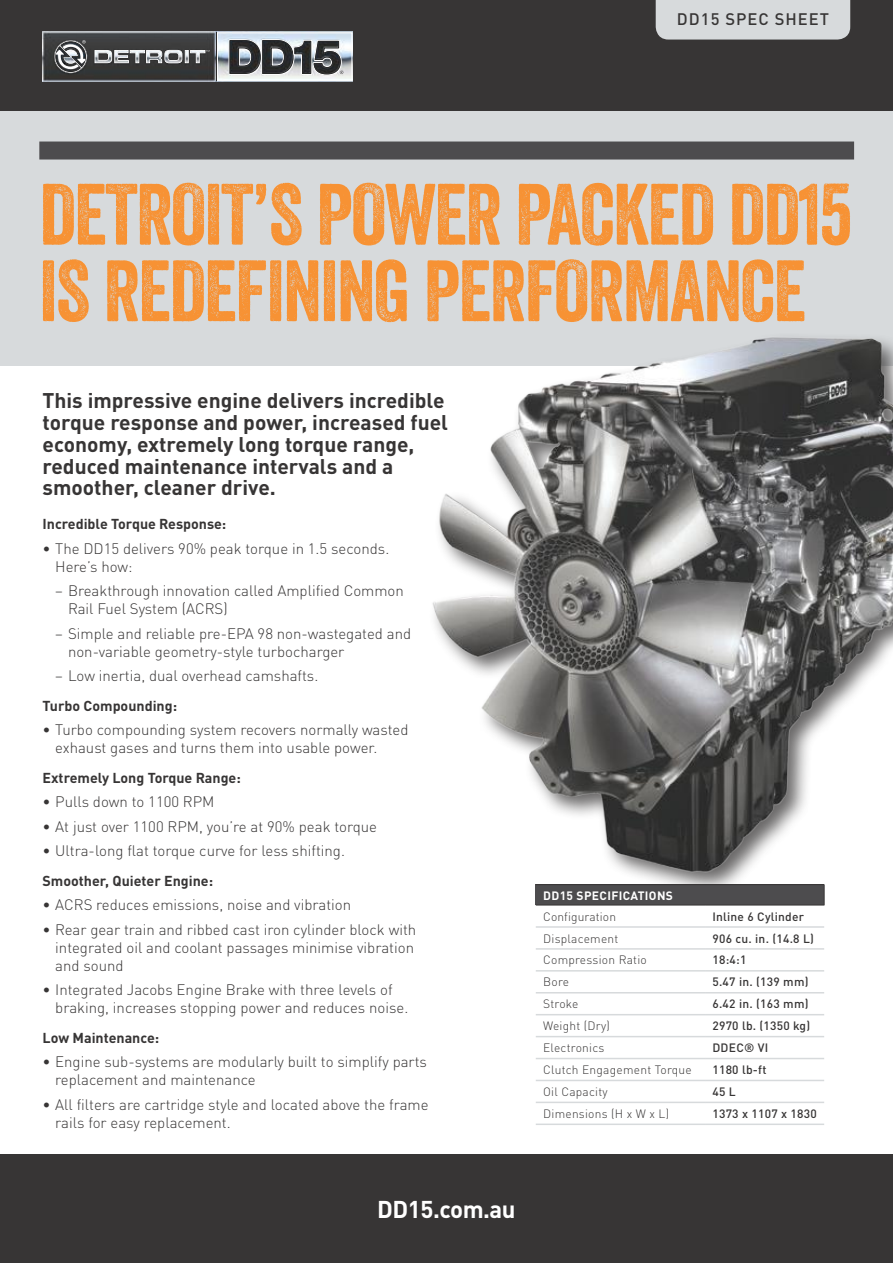
<style>
.page{position:relative;width:893px;height:1263px;background:#fff}
.page>*{position:absolute;margin:0;border:0;box-sizing:border-box;transform-origin:0 0}
.t1{font:84px/76.5px "Veneer";letter-spacing:-.02em;color:#f79234}
.t2{font:700 24px "DINOT";letter-spacing:-.02em;color:#fff}
.t3{font:700 21px/21.8px "DINOT";color:#373535}
.t4{font:500 16.5px "DINOT";letter-spacing:.06em;color:#373535}
.t5{font:300 15px/18px "DINOT";color:#373535}
.t6{font:700 14.25px "DINOT";color:#373535}
.t7{font:300 12px "DINOT";letter-spacing:.02em;color:#373535}
.t8{font:500 12px "DINOT";letter-spacing:.02em;color:#373535}
.t9{font:700 12px "DINOT";letter-spacing:.03em;color:#fff}
</style>
<div class="page">
<div style="left:0;top:1154px;width:893px;height:109px;background:#373535"></div>
<div style="left:0;top:104px;width:893px;height:262px;background:#d7dadc"></div>
<div style="left:0;top:0;width:893px;height:111px;background:#373535"></div>
<div style="left:656px;top:0;width:194px;height:40px;background:#d7dadc"></div>
<div style="left:39px;top:142px;width:815px;height:18px;background:#4d4c4e"></div>
<img style="left:43px;top:32px;width:310px;height:49px">
<div style="left:217px;top:33px;width:135px;height:47px;border:1px solid #fff"></div>
<hr style="left:216px;top:32px;width:1px;height:49px;background:#2c2c2c">
<svg style="left:229px;top:39px;width:114px;height:36px"></svg>
<div style="left:54px;top:40px;width:33px;height:33px;border:1px solid #373536;border-radius:50%"></div>
<svg style="left:55px;top:40px;width:31px;height:32px"></svg>
<svg style="left:94px;top:50px;width:115px;height:13px"></svg>
<img style="left:432px;top:337px;width:461px;height:540px">
<div style="left:536px;top:885px;width:288px;height:20px;background:#4d4c4e"></div>
<hr style="left:536px;top:884px;width:169px;height:1px;background:#373535">
<hr style="left:705px;top:884px;width:119px;height:1px;background:#373535">
<svg style="left:824px;top:885px;width:1px;height:20px"></svg>
<hr style="left:536px;top:905px;width:169px;height:1px;background:#373535">
<hr style="left:705px;top:905px;width:119px;height:1px;background:#373535">
<hr style="left:536px;top:926px;width:169px;height:2px;background:#d7dadc">
<hr style="left:705px;top:926px;width:119px;height:2px;background:#d7dadc">
<hr style="left:536px;top:948px;width:169px;height:2px;background:#d7dadc">
<hr style="left:705px;top:948px;width:119px;height:2px;background:#d7dadc">
<hr style="left:536px;top:970px;width:169px;height:1px;background:#d7dadc">
<hr style="left:705px;top:970px;width:119px;height:1px;background:#d7dadc">
<hr style="left:536px;top:992px;width:169px;height:1px;background:#d7dadc">
<hr style="left:705px;top:992px;width:119px;height:1px;background:#d7dadc">
<hr style="left:536px;top:1014px;width:169px;height:1px;background:#d7dadc">
<hr style="left:705px;top:1014px;width:119px;height:1px;background:#d7dadc">
<hr style="left:536px;top:1036px;width:169px;height:1px;background:#d7dadc">
<hr style="left:705px;top:1036px;width:119px;height:1px;background:#d7dadc">
<hr style="left:536px;top:1058px;width:169px;height:1px;background:#d7dadc">
<hr style="left:705px;top:1058px;width:119px;height:1px;background:#d7dadc">
<hr style="left:536px;top:1080px;width:169px;height:1px;background:#d7dadc">
<hr style="left:705px;top:1080px;width:119px;height:1px;background:#d7dadc">
<hr style="left:536px;top:1102px;width:169px;height:1px;background:#d7dadc">
<hr style="left:536px;top:1123px;width:169px;height:2px;background:#d7dadc">
<hr style="left:705px;top:1102px;width:119px;height:1px;background:#d7dadc">
<hr style="left:705px;top:1123px;width:119px;height:2px;background:#d7dadc">
<p class="t4" style="left:677px;top:9px;width:154px">DD15 SPEC SHEET</p>
<h1 class="t1" style="left:39px;top:176px;width:815px">DETROIT’S POWER PACKED DD15<br>IS REDEFINING PERFORMANCE</h1>
<h3 class="t3" style="left:43px;top:389px;width:407px">This impressive engine delivers incredible torque response and power, increased fuel economy, extremely long torque range, reduced maintenance intervals and a smoother, cleaner drive.</h3>
<p class="t6" style="left:43px;top:515px;width:185px">Incredible Torque Response:</p>
<p class="t5" style="left:55px;top:539px;width:336px;text-indent:-13px">• The DD15 delivers 90% peak torque in 1.5 seconds.<br>Here’s how:</p>
<p class="t5" style="left:68px;top:582px;width:337px;text-indent:-13px">– Breakthrough innovation called Amplified Common<br>Rail Fuel System (ACRS)</p>
<p class="t5" style="left:68px;top:624px;width:345px;text-indent:-13px">– Simple and reliable pre-EPA 98 non-wastegated and non-variable geometry-style turbocharger</p>
<p class="t5" style="left:55px;top:666px;width:265px">– Low inertia, dual overhead camshafts.</p>
<p class="t6" style="left:43px;top:696px;width:136px">Turbo Compounding:</p>
<p class="t5" style="left:55px;top:721px;width:355px;text-indent:-13px">• Turbo compounding system recovers normally wasted exhaust gases and turns them into usable power.</p>
<p class="t6" style="left:43px;top:769px;width:200px">Extremely Long Torque Range:</p>
<p class="t5" style="left:43px;top:793px;width:174px">• Pulls down to 1100 RPM</p>
<p class="t5" style="left:43px;top:817px;width:336px">• At just over 1100 RPM, you’re at 90% peak torque</p>
<p class="t5" style="left:43px;top:842px;width:304px">• Ultra-long flat torque curve for less shifting.</p>
<p class="t6" style="left:43px;top:872px;width:172px">Smoother, Quieter Engine:</p>
<p class="t5" style="left:43px;top:896px;width:310px">• ACRS reduces emissions, noise and vibration</p>
<p class="t5" style="left:55px;top:920px;width:362px;text-indent:-13px">• Rear gear train and ribbed cast iron cylinder block with integrated oil and coolant passages minimise vibration and sound</p>
<p class="t5" style="left:55px;top:981px;width:355px;text-indent:-13px">• Integrated Jacobs Engine Brake with three levels of braking, increases stopping power and reduces noise.</p>
<p class="t6" style="left:43px;top:1029px;width:118px">Low Maintenance:</p>
<p class="t5" style="left:55px;top:1053px;width:373px;text-indent:-13px">• Engine sub-systems are modularly built to simplify parts replacement and maintenance</p>
<p class="t5" style="left:55px;top:1095px;width:375px;text-indent:-13px">• All filters are cartridge style and located above the frame rails for easy replacement.</p>
<h2 class="t2" style="left:377px;top:1193px;width:140px">DD15.com.au</h2>
<p class="t9" style="left:543px;top:887px;width:131px">DD15 SPECIFICATIONS</p>
<p class="t7" style="left:543px;top:909px;width:74px">Configuration</p>
<p class="t8" style="left:712px;top:908px;width:93px">Inline 6 Cylinder</p>
<p class="t7" style="left:543px;top:931px;width:77px">Displacement</p>
<p class="t8" style="left:712px;top:930px;width:103px">906 cu. in. (14.8 L)</p>
<p class="t7" style="left:543px;top:953px;width:105px">Compression Ratio</p>
<p class="t8" style="left:712px;top:952px;width:36px">18:4:1</p>
<p class="t7" style="left:543px;top:975px;width:27px">Bore</p>
<p class="t8" style="left:712px;top:974px;width:98px">5.47 in. (139 mm)</p>
<p class="t7" style="left:543px;top:996px;width:37px">Stroke</p>
<p class="t8" style="left:712px;top:996px;width:98px">6.42 in. (163 mm)</p>
<p class="t7" style="left:543px;top:1018px;width:68px">Weight (Dry)</p>
<p class="t8" style="left:712px;top:1018px;width:99px">2970 lb. (1350 kg)</p>
<p class="t7" style="left:543px;top:1040px;width:63px">Electronics</p>
<p class="t8" style="left:712px;top:1040px;width:57px">DDEC® VI</p>
<p class="t7" style="left:543px;top:1062px;width:150px">Clutch Engagement Torque</p>
<p class="t8" style="left:712px;top:1062px;width:56px">1180 lb-ft</p>
<p class="t7" style="left:543px;top:1084px;width:66px">Oil Capacity</p>
<p class="t8" style="left:712px;top:1084px;width:25px">45 L</p>
<p class="t7" style="left:543px;top:1106px;width:127px">Dimensions (H x W x L)</p>
<p class="t8" style="left:712px;top:1106px;width:106px">1373 x 1107 x 1830</p>
</div>
